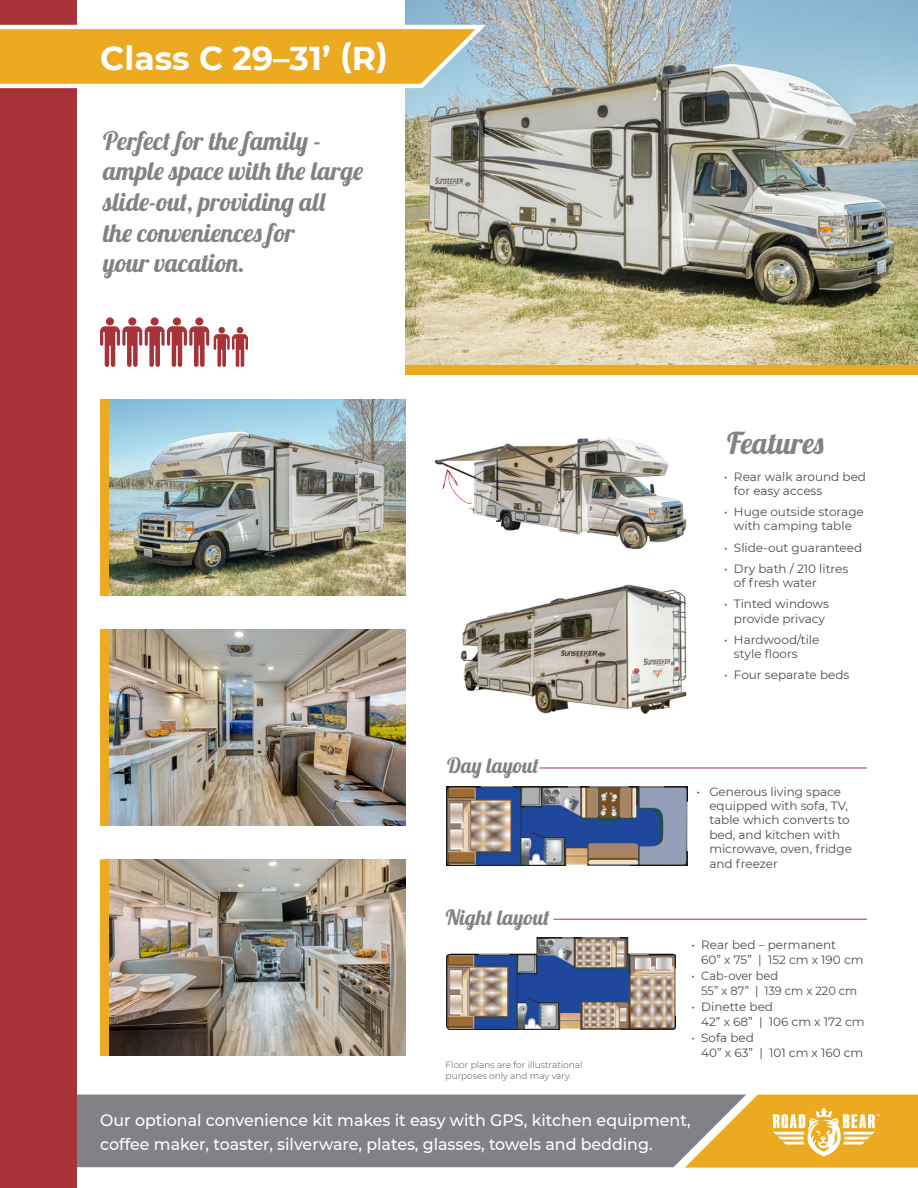
<style>
.page{position:relative;width:918px;height:1188px;background:#fff}
.page>*{position:absolute;margin:0;border:0;box-sizing:border-box;transform-origin:0 0}
.t1{font:700 33px "Montserrat";color:#fff}
.t2{font:30px "Lobster";color:#808285}
.t3{font:25.5px/30.6px "Lobster";color:#808285}
.t4{font:21px "Lobster";color:#808285}
.t5{font:500 16.5px/24px "Montserrat";color:#fff;scale:.96 1}
.t6{font:12px/14.4px "Montserrat";color:#4b4c4d}
.t7{font:12px/14.4px "Montserrat";color:#4b4c4d;scale:.95 1}
.t8{font:300 9px/10.8px "Montserrat";color:#4b4c4d}
</style>
<div class="page">
<div style="left:76px;top:1095px;width:609px;height:72px;background:#808285"></div>
<img style="left:405px;top:0;width:513px;height:365px">
<div style="left:405px;top:365px;width:513px;height:9px;background:#ebaa20"></div>
<div style="left:0;top:0;width:76px;height:1188px;background:#a73339"></div>
<img style="left:109px;top:400px;width:296px;height:195px">
<div style="left:100px;top:400px;width:9px;height:195px;background:#ebaa20"></div>
<svg style="left:100px;top:317px;width:148px;height:50px"></svg>
<svg style="left:0;top:17px;width:488px;height:76px"></svg>
<img style="left:447px;top:787px;width:241px;height:79px">
<hr style="left:540px;top:768px;width:327px;height:1px;background:#a73339">
<img style="left:109px;top:630px;width:296px;height:195px">
<div style="left:100px;top:630px;width:9px;height:195px;background:#ebaa20"></div>
<img style="left:109px;top:860px;width:296px;height:195px">
<div style="left:100px;top:860px;width:9px;height:195px;background:#ebaa20"></div>
<svg style="left:685px;top:1095px;width:233px;height:73px;background:#e2b24b"></svg>
<img style="left:434px;top:437px;width:253px;height:113px">
<svg style="left:442px;top:470px;width:30px;height:34px"></svg>
<img style="left:446px;top:938px;width:229px;height:91px">
<hr style="left:553px;top:919px;width:314px;height:1px;background:#a73339">
<img style="left:460px;top:584px;width:227px;height:130px">
<p class="t1" style="left:100px;top:35px;width:289px">Class C 29–31’ (R)</p>
<p class="t3" style="left:103px;top:125px;width:262px">Perfect for the family - ample space with the large slide-out, providing all<br>the conveniences for<br>your vacation.</p>
<p class="t4" style="left:447px;top:752px;width:93px">Day layout</p>
<p class="t4" style="left:446px;top:904px;width:105px">Night layout</p>
<p class="t8" style="left:446px;top:1059px;width:138px">Floor plans are for illustrational purposes only and may vary.</p>
<p class="t2" style="left:727px;top:424px;width:99px">Features</p>
<p class="t6" style="left:734px;top:469px;width:134px;text-indent:-10px">• Rear walk around bed for easy access</p>
<p class="t6" style="left:724px;top:504px;width:141px;text-align:center">• Huge outside storage with camping table</p>
<p class="t6" style="left:724px;top:540px;width:139px">• Slide-out guaranteed</p>
<p class="t6" style="left:734px;top:561px;width:116px;text-indent:-10px">• Dry bath / 210 litres of fresh water</p>
<p class="t6" style="left:724px;top:596px;width:106px;text-align:center">• Tinted windows provide privacy</p>
<p class="t6" style="left:734px;top:632px;width:87px;text-indent:-10px">• Hardwood/tile style floors</p>
<p class="t6" style="left:724px;top:668px;width:127px">• Four separate beds</p>
<p class="t6" style="left:709px;top:784px;width:144px;text-indent:-13px">• Generous living space equipped with sofa, TV, table which converts to bed, and kitchen with microwave, oven, fridge and freezer</p>
<p class="t6" style="left:701px;top:938px;width:164px;text-indent:-10px">• Rear bed – permanent<br>60” x 75” | 152 cm x 190 cm</p>
<p class="t7" style="left:701px;top:968px;width:166px;text-indent:-10px">• Cab-over bed<br>55” x 87” | 139 cm x 220 cm</p>
<p class="t6" style="left:701px;top:999px;width:165px;text-indent:-10px">• Dinette bed<br>42” x 68” | 106 cm x 172 cm</p>
<p class="t6" style="left:701px;top:1030px;width:164px;text-indent:-10px">• Sofa bed<br>40” x 63” | 101 cm x 160 cm</p>
<p class="t5" style="left:100px;top:1107px;width:617px">Our optional convenience kit makes it easy with GPS, kitchen equipment, coffee maker, toaster, silverware, plates, glasses, towels and bedding.</p>
</div>
